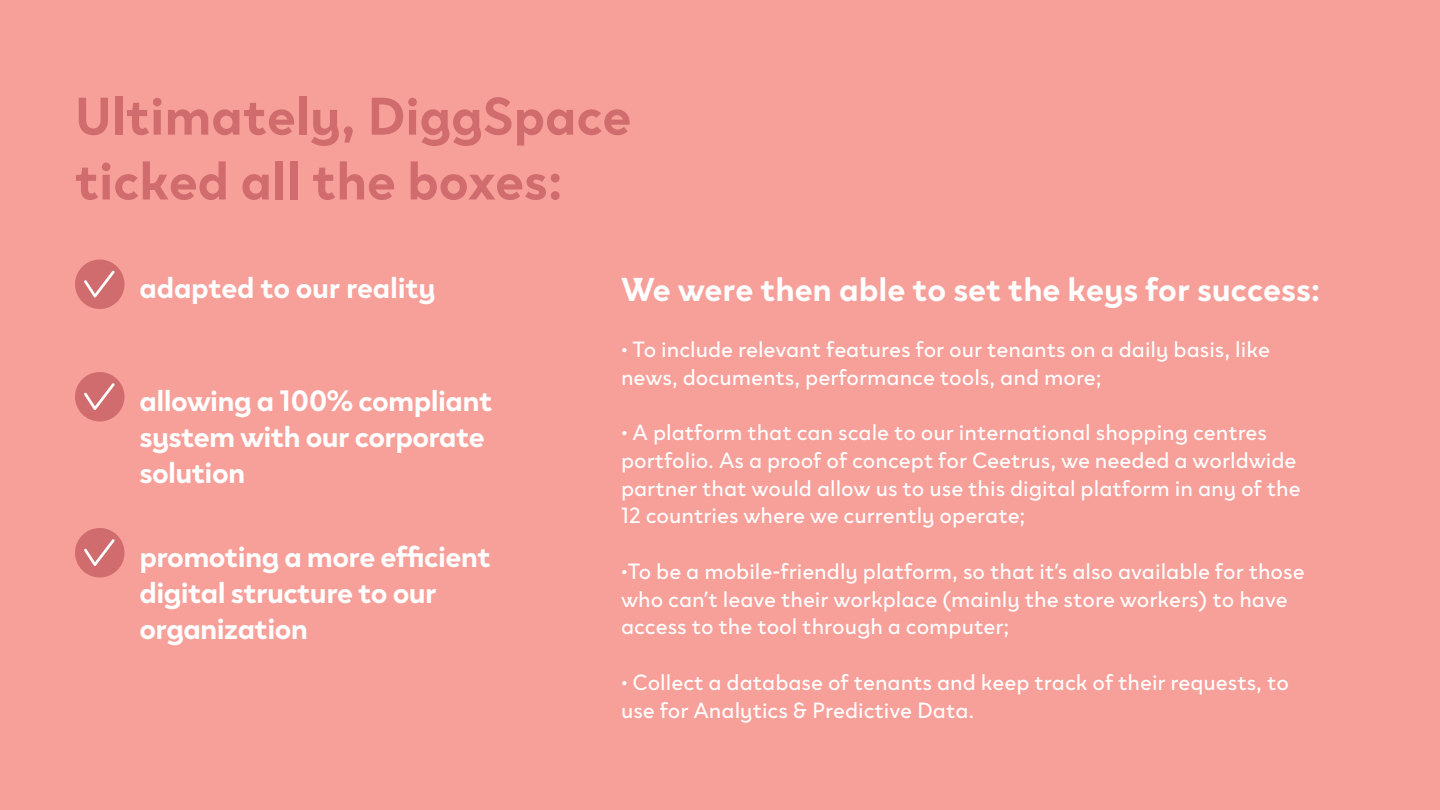
<style>
.page{position:relative;width:1440px;height:810px;background:#fff}
.page>*{position:absolute;margin:0;border:0;box-sizing:border-box;transform-origin:0 0}
.t1{font:700 54px/64.8px "Clother";color:#d06c6e}
.t2{font:700 33.75px "Clother";color:#fff}
.t3{font:700 30px/36px "Clother";letter-spacing:-.02em;color:#fff}
.t4{font:22.5px/27.8px "Clother";color:#fff}
</style>
<div class="page">
<div style="left:0;top:1px;width:1440px;height:809px;background:#f79f99"></div>
<div style="left:75px;top:260px;width:49px;height:49px;background:#d06c6e;border-radius:50%"></div>
<svg style="left:84px;top:271px;width:31px;height:26px"></svg>
<div style="left:75px;top:372px;width:49px;height:50px;background:#d06c6e;border-radius:50%"></div>
<svg style="left:84px;top:383px;width:31px;height:27px"></svg>
<div style="left:75px;top:528px;width:49px;height:50px;background:#d06c6e;border-radius:50%"></div>
<svg style="left:84px;top:539px;width:31px;height:27px"></svg>
<h1 class="t1" style="left:75px;top:84px;width:558px">Ultimately, DiggSpace ticked all the boxes:</h1>
<h3 class="t3" style="left:140px;top:270px;width:298px">adapted to our reality</h3>
<h3 class="t3" style="left:140px;top:383px;width:354px">allowing a 100% compliant system with our corporate solution</h3>
<h3 class="t3" style="left:140px;top:539px;width:353px">promoting a more efficient digital structure to our organization</h3>
<h2 class="t2" style="left:621px;top:270px;width:701px">We were then able to set the keys for success:</h2>
<p class="t4" style="left:621px;top:335px;width:651px">• To include relevant features for our tenants on a daily basis, like news, documents, performance tools, and more;</p>
<p class="t4" style="left:621px;top:418px;width:681px">• A platform that can scale to our international shopping centres portfolio. As a proof of concept for Ceetrus, we needed a worldwide partner that would allow us to use this digital platform in any of the 12 countries where we currently operate;</p>
<p class="t4" style="left:621px;top:557px;width:685px">•To be a mobile-friendly platform, so that it’s also available for those who can’t leave their workplace (mainly the store workers) to have access to the tool through a computer;</p>
<p class="t4" style="left:621px;top:668px;width:670px">• Collect a database of tenants and keep track of their requests, to use for Analytics &amp; Predictive Data.</p>
</div>
